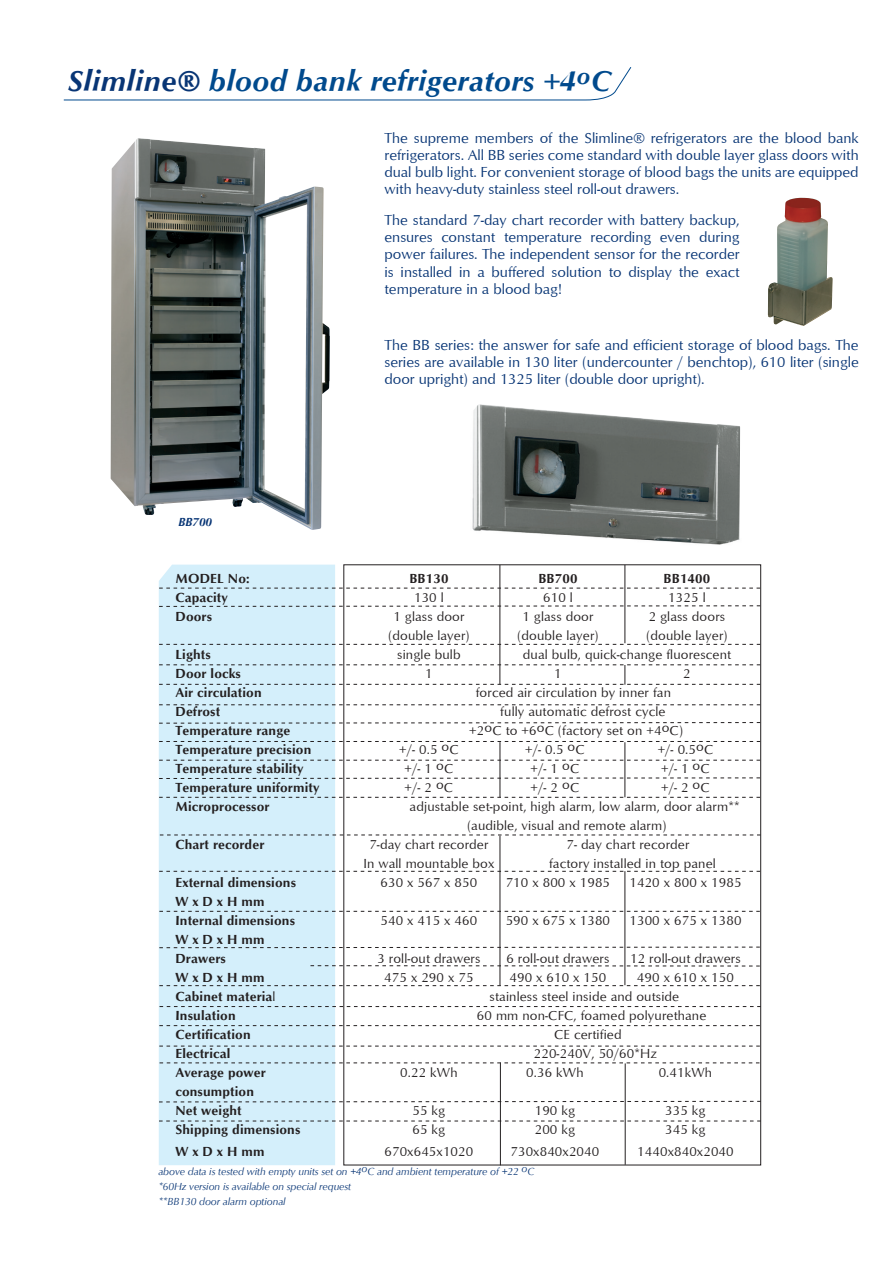
<style>
.page{position:relative;width:893px;height:1263px;background:#fff}
.page>*{position:absolute;margin:0;border:0;box-sizing:border-box;transform-origin:0 0}
.t1{font:italic 700 30px "Optimum";letter-spacing:.01em;color:#004a8d}
.t2{font:15px/17.2px "Optimum";letter-spacing:-.005em;color:#083575;text-align:justify}
.t3{font:13.5px/19px "Optimum";letter-spacing:.01em;color:#231f20}
.t4{font:700 13.5px/19px "Optimum";letter-spacing:.01em;color:#231f20}
.t5{font:italic 700 12px "Optimum";letter-spacing:-.005em;color:#083575}
.t6{font:italic 10.5px/15px "Optimum";letter-spacing:-.005em;color:#083575}
.s1{color:#083575}
.s2{font-weight:400}
</style>
<div class="page">
<img style="left:454px;top:404px;width:308px;height:163px">
<svg style="left:63px;top:67px;width:569px;height:34px"></svg>
<div style="left:159px;top:565px;width:176px;height:600px;background:#d4effb"></div>
<svg style="left:159px;top:741px;width:601px;height:1px"></svg>
<svg style="left:159px;top:722px;width:602px;height:1px"></svg>
<svg style="left:159px;top:704px;width:601px;height:1px"></svg>
<svg style="left:159px;top:644px;width:601px;height:1px"></svg>
<svg style="left:159px;top:605px;width:602px;height:2px"></svg>
<svg style="left:159px;top:588px;width:601px;height:1px"></svg>
<svg style="left:159px;top:871px;width:601px;height:1px"></svg>
<svg style="left:159px;top:797px;width:601px;height:1px"></svg>
<svg style="left:159px;top:777px;width:601px;height:2px"></svg>
<svg style="left:159px;top:760px;width:601px;height:1px"></svg>
<svg style="left:159px;top:1046px;width:601px;height:1px"></svg>
<svg style="left:159px;top:1025px;width:601px;height:1px"></svg>
<svg style="left:159px;top:985px;width:601px;height:1px"></svg>
<svg style="left:310px;top:965px;width:450px;height:1px"></svg>
<svg style="left:159px;top:947px;width:601px;height:1px"></svg>
<svg style="left:159px;top:911px;width:601px;height:1px"></svg>
<hr style="left:500px;top:565px;width:1px;height:119px;background:#231f20">
<hr style="left:625px;top:565px;width:1px;height:78px;background:#231f20">
<hr style="left:500px;top:742px;width:1px;height:55px;background:#231f20">
<hr style="left:500px;top:836px;width:1px;height:149px;background:#231f20">
<hr style="left:625px;top:742px;width:1px;height:55px;background:#231f20">
<hr style="left:625px;top:871px;width:1px;height:114px;background:#231f20">
<img style="left:111px;top:138px;width:219px;height:392px">
<img style="left:768px;top:198px;width:65px;height:128px">
<svg style="left:159px;top:664px;width:601px;height:21px"></svg>
<svg style="left:160px;top:835px;width:601px;height:1px"></svg>
<svg style="left:160px;top:1006px;width:601px;height:1px"></svg>
<svg style="left:160px;top:1063px;width:599px;height:1px"></svg>
<svg style="left:159px;top:1121px;width:602px;height:1px"></svg>
<svg style="left:159px;top:1101px;width:602px;height:1px"></svg>
<hr style="left:500px;top:1062px;width:1px;height:103px;background:#231f20">
<hr style="left:625px;top:1063px;width:1px;height:102px;background:#231f20">
<h1 class="t1" style="left:68px;top:64px;width:545px"><span class="s1">Slimline®</span> blood bank refrigerators +4<sup>o</sup>C</h1>
<p class="t2" style="left:385px;top:128px;width:476px">The supreme members of the Slimline® refrigerators are the blood bank refrigerators. All BB series come standard with double layer glass doors with dual bulb light. For convenient storage of blood bags the units are equipped with heavy-duty stainless steel roll-out drawers.</p>
<p class="t2" style="left:385px;top:211px;width:357px">The standard 7-day chart recorder with battery backup, ensures constant temperature recording even during power failures. The independent sensor for the recorder is installed in a buffered solution to display the exact temperature in a blood bag!</p>
<p class="t5" style="left:178px;top:515px;width:35px">BB700</p>
<p class="t2" style="left:385px;top:336px;width:476px">The BB series: the answer for safe and efficient storage of blood bags. The series are available in 130 liter (undercounter / benchtop), 610 liter (single door upright) and 1325 liter (double door upright).</p>
<p class="t4" style="left:175px;top:568px;width:76px">MODEL No:</p>
<p class="t4" style="left:409px;top:568px;width:41px">BB130</p>
<p class="t4" style="left:538px;top:568px;width:41px">BB700</p>
<p class="t4" style="left:664px;top:568px;width:48px">BB1400</p>
<p class="t4" style="left:175px;top:587px;width:54px">Capacity</p>
<p class="t3" style="left:414px;top:587px;width:31px">130 l</p>
<p class="t3" style="left:543px;top:587px;width:31px">610 l</p>
<p class="t3" style="left:668px;top:587px;width:39px">1325 l</p>
<p class="t4" style="left:175px;top:606px;width:38px">Doors</p>
<p class="t3" style="left:393px;top:606px;width:73px">1 glass door</p>
<p class="t3" style="left:522px;top:606px;width:73px">1 glass door</p>
<p class="t3" style="left:649px;top:606px;width:78px">2 glass doors</p>
<p class="t3" style="left:388px;top:625px;width:83px">(double layer)</p>
<p class="t3" style="left:517px;top:625px;width:83px">(double layer)</p>
<p class="t3" style="left:646px;top:625px;width:83px">(double layer)</p>
<p class="t4" style="left:175px;top:644px;width:37px">Lights</p>
<p class="t3" style="left:397px;top:644px;width:65px">single bulb</p>
<p class="t3" style="left:523px;top:644px;width:210px">dual bulb, quick-change fluorescent</p>
<p class="t4" style="left:175px;top:663px;width:67px">Door locks</p>
<p class="t3" style="left:425px;top:663px;width:9px">1</p>
<p class="t3" style="left:554px;top:663px;width:9px">1</p>
<p class="t3" style="left:683px;top:663px;width:9px">2</p>
<p class="t4" style="left:175px;top:682px;width:88px">Air circulation</p>
<p class="t3" style="left:476px;top:682px;width:197px">forced air circulation by inner fan</p>
<p class="t4" style="left:175px;top:701px;width:46px">Defrost</p>
<p class="t3" style="left:500px;top:701px;width:167px">fully automatic defrost cycle</p>
<p class="t4" style="left:175px;top:720px;width:116px">Temperature range</p>
<p class="t3" style="left:469px;top:720px;width:215px">+2oC to +6oC (factory set on +4oC)</p>
<p class="t4" style="left:175px;top:739px;width:137px">Temperature precision</p>
<p class="t3" style="left:399px;top:739px;width:61px">+/- 0.5 oC</p>
<p class="t3" style="left:525px;top:739px;width:61px">+/- 0.5 oC</p>
<p class="t3" style="left:658px;top:739px;width:57px">+/- 0.5oC</p>
<p class="t4" style="left:175px;top:758px;width:129px">Temperature stability</p>
<p class="t3" style="left:405px;top:758px;width:50px">+/- 1 oC</p>
<p class="t3" style="left:531px;top:758px;width:50px">+/- 1 oC</p>
<p class="t3" style="left:661px;top:758px;width:50px">+/- 1 oC</p>
<p class="t4" style="left:175px;top:777px;width:145px">Temperature uniformity</p>
<p class="t3" style="left:405px;top:777px;width:50px">+/- 2 oC</p>
<p class="t3" style="left:531px;top:777px;width:50px">+/- 2 oC</p>
<p class="t3" style="left:661px;top:777px;width:50px">+/- 2 oC</p>
<p class="t4" style="left:175px;top:796px;width:96px">Microprocessor</p>
<p class="t3" style="left:467px;top:796px;width:274px;text-indent:-57px">adjustable set-point, high alarm, low alarm, door alarm** (audible, visual and remote alarm)</p>
<p class="t4" style="left:175px;top:834px;width:90px">Chart recorder</p>
<p class="t3" style="left:369px;top:834px;width:121px">7-day chart recorder</p>
<p class="t3" style="left:566px;top:834px;width:125px">7- day chart recorder</p>
<p class="t3" style="left:363px;top:853px;width:133px">In wall mountable box</p>
<p class="t3" style="left:549px;top:853px;width:168px">factory installed in top panel</p>
<p class="t4" style="left:175px;top:872px;width:122px">External dimensions</p>
<p class="t3" style="left:380px;top:872px;width:98px">630 x 567 x 850</p>
<p class="t3" style="left:506px;top:872px;width:106px">710 x 800 x 1985</p>
<p class="t3" style="left:629px;top:872px;width:114px">1420 x 800 x 1985</p>
<p class="t4" style="left:175px;top:892px;width:121px">W x D x H mm<br>Internal dimensions</p>
<p class="t3" style="left:380px;top:910px;width:98px">540 x 415 x 460</p>
<p class="t3" style="left:506px;top:910px;width:106px">590 x 675 x 1380</p>
<p class="t3" style="left:629px;top:910px;width:114px">1300 x 675 x 1380</p>
<p class="t4" style="left:175px;top:930px;width:91px">W x D x H mm<br>Drawers</p>
<p class="t3" style="left:377px;top:948px;width:105px">3 roll-out drawers</p>
<p class="t3" style="left:506px;top:948px;width:105px">6 roll-out drawers</p>
<p class="t3" style="left:630px;top:948px;width:112px">12 roll-out drawers</p>
<p class="t4" style="left:175px;top:968px;width:91px">W x D x H mm</p>
<p class="t3" style="left:384px;top:967px;width:91px">475 x 290 x 75</p>
<p class="t3" style="left:509px;top:967px;width:98px">490 x 610 x 150</p>
<p class="t3" style="left:637px;top:967px;width:98px">490 x 610 x 150</p>
<p class="t4" style="left:175px;top:987px;width:102px">Cabinet materia<span class="s2">l</span></p>
<p class="t3" style="left:490px;top:986px;width:191px">stainless steel inside and outside</p>
<p class="t4" style="left:175px;top:1006px;width:62px">Insulation</p>
<p class="t3" style="left:477px;top:1005px;width:231px">60 mm non-CFC, foamed polyurethane</p>
<p class="t4" style="left:175px;top:1025px;width:77px">Certification</p>
<p class="t3" style="left:554px;top:1024px;width:69px">CE certified</p>
<p class="t4" style="left:175px;top:1044px;width:56px">Electrical</p>
<p class="t3" style="left:534px;top:1043px;width:125px">220-240V, 50/60*Hz</p>
<p class="t4" style="left:175px;top:1063px;width:92px">Average power</p>
<p class="t3" style="left:400px;top:1062px;width:59px">0.22 kWh</p>
<p class="t3" style="left:526px;top:1062px;width:59px">0.36 kWh</p>
<p class="t3" style="left:659px;top:1062px;width:55px">0.41kWh</p>
<p class="t4" style="left:175px;top:1082px;width:80px">consumption<br>Net weight</p>
<p class="t3" style="left:413px;top:1100px;width:34px">55 kg</p>
<p class="t3" style="left:535px;top:1100px;width:42px">190 kg</p>
<p class="t3" style="left:665px;top:1100px;width:42px">335 kg</p>
<p class="t4" style="left:175px;top:1120px;width:127px">Shipping dimensions</p>
<p class="t3" style="left:413px;top:1119px;width:34px">65 kg</p>
<p class="t3" style="left:535px;top:1119px;width:42px">200 kg</p>
<p class="t3" style="left:665px;top:1119px;width:42px">345 kg</p>
<p class="t4" style="left:175px;top:1142px;width:91px">W x D x H mm</p>
<p class="t3" style="left:384px;top:1141px;width:90px">670x645x1020</p>
<p class="t3" style="left:510px;top:1141px;width:90px">730x840x2040</p>
<p class="t3" style="left:637px;top:1141px;width:98px">1440x840x2040</p>
<p class="t6" style="left:158px;top:1164px;width:377px">above data is tested with empty units set on +4oC and ambient temperature of +22 oC *60Hz version is available on special request<br>**BB130 door alarm optional</p>
</div>
